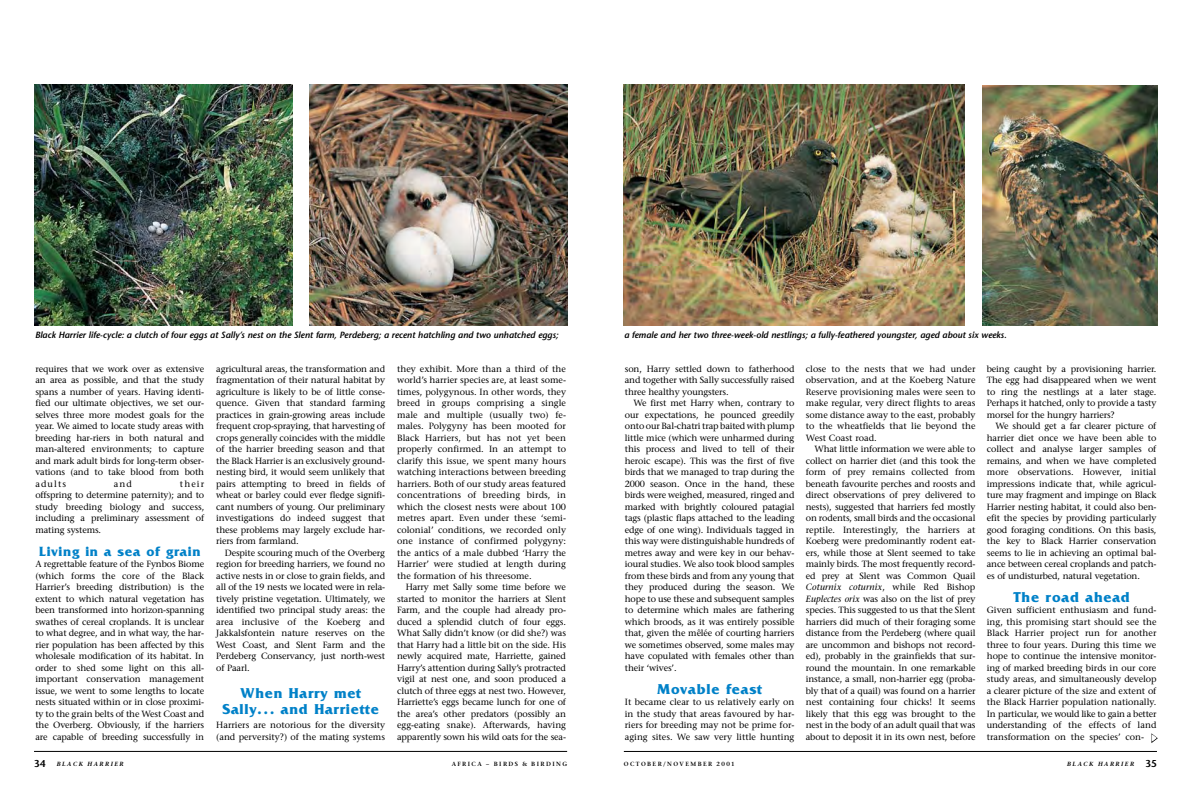
<style>
.page{position:relative;width:1191px;height:794px;background:#fff}
.page>*{position:absolute;margin:0;border:0;box-sizing:border-box;transform-origin:0 0}
.t1{font:700 15px/16px "Friz Quadrata";letter-spacing:.05em;color:#0081c8;text-align:center}
.t2{font:700 14px "Friz Quadrata";letter-spacing:.05em;color:#0081c8}
.t3{font:600 10px "Stone Sans";color:#000}
.t4{font:9px/11.5px "Stone Serif";letter-spacing:-.015em;color:#000;text-align:justify}
.t5{font:italic 600 9px "Stone Sans";letter-spacing:-.005em;color:#000}
.t6{font:600 6px "Stone Serif";letter-spacing:.24em;color:#000}
.t7{font:italic 600 6px "Stone Serif";letter-spacing:.24em;color:#000}
.s1{font-style:italic}
</style>
<div class="page">
<hr style="left:624px;top:751px;width:533px;height:1px;background:#000">
<hr style="left:34px;top:751px;width:533px;height:1px;background:#000">
<img style="left:310px;top:85px;width:257px;height:240px">
<img style="left:982px;top:85px;width:175px;height:240px">
<img style="left:624px;top:85px;width:340px;height:240px">
<img style="left:34px;top:85px;width:259px;height:240px">
<svg style="left:1151px;top:733px;width:6px;height:10px"></svg>
<p class="t5" style="left:35px;top:329px;width:525px">Black Harrier life-cycle: a clutch of four eggs at Sally’s nest on the Slent farm, Perdeberg; a recent hatchling and two unhatched eggs;</p>
<p class="t5" style="left:624px;top:329px;width:384px">a female and her two three-week-old nestlings; a fully-feathered youngster, aged about six weeks.</p>
<p class="t4" style="left:625px;top:363px;width:171px">son, Harry settled down to fatherhood and together with Sally successfully raised three healthy youngsters.</p>
<p class="t4" style="left:625px;top:397px;width:171px;text-indent:9px">We first met Harry when, contrary to our expectations, he pounced greedily onto our Bal-chatri trap baited with plump little mice (which were unharmed during this process and lived to tell of their heroic escape). This was the first of five birds that we managed to trap during the 2000 season. Once in the hand, these birds were weighed, measured, ringed and marked with brightly coloured patagial tags (plastic flaps attached to the leading edge of one wing). Individuals tagged in this way were distinguishable hundreds of metres away and were key in our behav&shy;ioural studies. We also took blood samples from these birds and from any young that they produced during the season. We hope to use these and subsequent samples to determine which males are fathering which broods, as it was entirely possible that, given the mêlée of courting harriers we sometimes observed, some males may have copulated with females other than their ‘wives’.</p>
<h1 class="t1" style="left:657px;top:681px;width:106px">Movable feast</h1>
<p class="t4" style="left:625px;top:696px;width:171px">It became clear to us relatively early on in the study that areas favoured by har&shy;riers for breeding may not be prime for&shy;aging sites. We saw very little hunting</p>
<p class="t4" style="left:397px;top:363px;width:170px">they exhibit. More than a third of the world’s harrier species are, at least some&shy;times, polygynous. In other words, they breed in groups comprising a single male and multiple (usually two) fe&shy;males. Polygyny has been mooted for Black Harriers, but has not yet been properly confirmed. In an attempt to clarify this issue, we spent many hours watching interactions between breeding harriers. Both of our study areas featured concentrations of breeding birds, in which the closest nests were about 100 metres apart. Even under these ‘semi&shy;colonial’ conditions, we recorded only one instance of confirmed polygyny: the antics of a male dubbed ‘Harry the Harrier’ were studied at length during the formation of his threesome.</p>
<p class="t4" style="left:397px;top:581px;width:170px;text-indent:9px">Harry met Sally some time before we started to monitor the harriers at Slent Farm, and the couple had already pro&shy;duced a splendid clutch of four eggs.<br>What Sally didn’t know (or did she?) was that Harry had a little bit on the side. His newly acquired mate, Harriette, gained Harry’s attention during Sally’s protracted vigil at nest one, and soon produced a clutch of three eggs at nest two. However, Harriette’s eggs became lunch for one of the area’s other predators (possibly an egg-eating snake). Afterwards, having apparently sown his wild oats for the sea-</p>
<p class="t4" style="left:216px;top:363px;width:170px">agricultural areas, the transformation and fragmentation of their natural habitat by agriculture is likely to be of little conse&shy;quence. Given that standard farming practices in grain-growing areas include frequent crop-spraying, that harvesting of crops generally coincides with the middle of the harrier breeding season and that the Black Harrier is an exclusively ground&shy;nesting bird, it would seem unlikely that pairs attempting to breed in fields of wheat or barley could ever fledge signifi&shy;cant numbers of young. Our preliminary investigations do indeed suggest that these problems may largely exclude har&shy;riers from farmland.</p>
<p class="t4" style="left:216px;top:547px;width:170px;text-indent:9px">Despite scouring much of the Overberg region for breeding harriers, we found no active nests in or close to grain fields, and all of the 19 nests we located were in rela&shy;tively pristine vegetation. Ultimately, we identified two principal study areas: the area inclusive of the Koeberg and Jakkalsfontein nature reserves on the West Coast, and Slent Farm and the Perdeberg Conservancy, just north-west of Paarl.</p>
<h1 class="t1" style="left:222px;top:685px;width:158px">When Harry met<br>Sally... and Harriette</h1>
<p class="t4" style="left:216px;top:719px;width:170px">Harriers are notorious for the diversity (and perversity?) of the mating systems</p>
<p class="t4" style="left:35px;top:363px;width:170px">requires that we work over as extensive an area as possible, and that the study spans a number of years. Having identi&shy;fied our ultimate objectives, we set our&shy;selves three more modest goals for the year. We aimed to locate study areas with breeding har-riers in both natural and man-altered environments; to capture and mark adult birds for long-term obser&shy;vations (and to take blood from both adults</p>
<p class="t4" style="left:806px;top:363px;width:171px">close to the nests that we had under observation, and at the Koeberg Nature Reserve provisioning males were seen to make regular, very direct flights to areas some distance away to the east, probably to the wheatfields that lie beyond the West Coast road.</p>
<p class="t4" style="left:806px;top:443px;width:171px;text-indent:9px">What little information we were able to collect on harrier diet (and this took the form of prey remains collected from beneath favourite perches and roosts and direct observations of prey delivered to nests), suggested that harriers fed mostly on rodents, small birds and the occasional reptile. Interestingly, the harriers at Koeberg were predominantly rodent eat&shy;ers, while those at Slent seemed to take mainly birds. The most frequently record&shy;ed prey at Slent was Common Quail <span class="s1">Coturnix coturnix</span>, while Red Bishop <span class="s1">Euplectes orix</span> was also on the list of prey species. This suggested to us that the Slent harriers did much of their foraging some distance from the Perdeberg (where quail are uncommon and bishops not record&shy;ed), probably in the grainfields that sur&shy;round the mountain. In one remarkable instance, a small, non-harrier egg (proba&shy;bly that of a quail) was found on a harrier nest containing four chicks! It seems likely that this egg was brought to the nest in the body of an adult quail that was about to deposit it in its own nest, before</p>
<p class="t4" style="left:986px;top:363px;width:171px">being caught by a provisioning harrier.<br>The egg had disappeared when we went to ring the nestlings at a later stage.<br>Perhaps it hatched, only to provide a tasty morsel for the hungry harriers?</p>
<p class="t4" style="left:986px;top:420px;width:171px;text-indent:9px">We should get a far clearer picture of harrier diet once we have been able to collect and analyse larger samples of remains, and when we have completed more observations. However, initial impressions indicate that, while agricul&shy;ture may fragment and impinge on Black Harrier nesting habitat, it could also ben&shy;efit the species by providing particularly good foraging conditions. On this basis, the key to Black Harrier conservation seems to lie in achieving an optimal bal&shy;ance between cereal croplands and patch&shy;es of undisturbed, natural vegetation.</p>
<h1 class="t1" style="left:1013px;top:589px;width:118px">The road ahead</h1>
<p class="t4" style="left:986px;top:604px;width:171px">Given sufficient enthusiasm and fund&shy;ing, this promising start should see the Black Harrier project run for another three to four years. During this time we hope to continue the intensive monitor&shy;ing of marked breeding birds in our core study areas, and simultaneously develop a clearer picture of the size and extent of the Black Harrier population nationally.<br>In particular, we would like to gain a better understanding of the effects of land transformation on the species’ con-</p>
<p class="t4" style="left:35px;top:478px;width:170px;text-indent:145px">their offspring to determine paternity); and to study breeding biology and success, including a preliminary assessment of mating systems.</p>
<h2 class="t2" style="left:39px;top:543px;width:163px">Living in a sea of grain</h2>
<p class="t4" style="left:35px;top:558px;width:170px">A regrettable feature of the Fynbos Biome (which forms the core of the Black Harrier’s breeding distribution) is the extent to which natural vegetation has been transformed into horizon-spanning swathes of cereal croplands. It is unclear to what degree, and in what way, the har&shy;rier population has been affected by this wholesale modification of its habitat. In order to shed some light on this all&shy;important conservation management issue, we went to some lengths to locate nests situated within or in close proximi&shy;ty to the grain belts of the West Coast and the Overberg. Obviously, if the harriers are capable of breeding successfully in</p>
<p class="t4" style="left:114px;top:478px;width:20px">and</p>
<p class="t3" style="left:34px;top:757px;width:13px">34</p>
<p class="t6" style="left:452px;top:760px;width:117px">AFRICA – BIRDS &amp; BIRDING</p>
<p class="t7" style="left:1067px;top:760px;width:69px">BLACK HARRIER</p>
<p class="t6" style="left:624px;top:760px;width:112px">OCTOBER/NOVEMBER 2001</p>
<p class="t3" style="left:1145px;top:757px;width:13px">35</p>
<p class="t7" style="left:57px;top:760px;width:69px">BLACK HARRIER</p>
</div>
